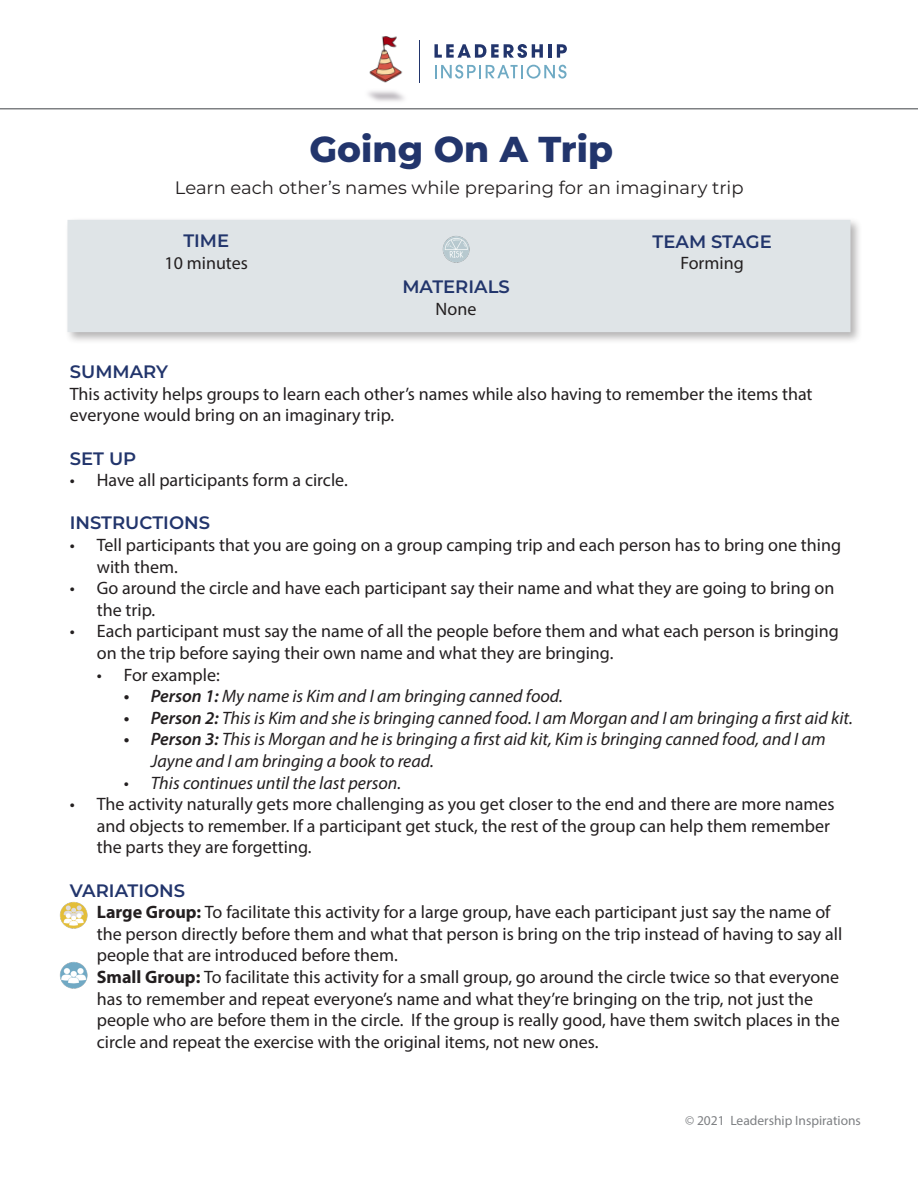
<style>
.page{position:relative;width:918px;height:1188px;background:#fff}
.page>*{position:absolute;margin:0;border:0;box-sizing:border-box;transform-origin:0 0}
.t1{font:800 36px "Montserrat";color:#22356c}
.t2{font:18px/21.6px "Myriad Pro";color:#231f20}
.t3{font:italic 18px/21.6px "Myriad Pro";color:#231f20}
.t4{font:600 18px "Montserrat";color:#22356c}
.t5{font:18px "Montserrat";color:#231f20}
.t6{font:13.5px "Myriad Pro";color:#7e8083}
.s1{font-weight:600}
.s2{font-weight:700}
</style>
<div class="page">
<svg style="left:446px;top:44px;width:97px;height:14px"></svg>
<hr style="left:548px;top:44px;width:4px;height:14px;background:#22356c">
<svg style="left:557px;top:44px;width:10px;height:14px"></svg>
<svg style="left:442px;top:65px;width:125px;height:14px"></svg>
<hr style="left:0;top:108px;width:918px;height:2px;background:#7e8083">
<img style="left:369px;top:36px;width:73px;height:47px">
<div style="left:64px;top:217px;width:799px;height:128px;background:#231f20;opacity:.34"></div>
<div style="left:68px;top:220px;width:782px;height:112px;background:#dfe4e7"></div>
<img style="left:442px;top:236px;width:28px;height:27px">
<img style="left:59px;top:962px;width:29px;height:27px">
<img style="left:59px;top:902px;width:29px;height:27px">
<p class="t1" style="left:310px;top:123px;width:305px">Going On A Trip</p>
<p class="t5" style="left:175px;top:176px;width:570px">Learn each other’s names while preparing for an imaginary trip</p>
<p class="t4" style="left:183px;top:228px;width:47px">TIME</p>
<p class="t2" style="left:165px;top:251px;width:85px">10 minutes</p>
<p class="t4" style="left:402px;top:274px;width:109px">MATERIALS</p>
<p class="t2" style="left:436px;top:298px;width:42px">None</p>
<p class="t4" style="left:653px;top:228px;width:121px">TEAM STAGE</p>
<p class="t2" style="left:681px;top:252px;width:65px">Forming</p>
<p class="t4" style="left:70px;top:359px;width:100px">SUMMARY</p>
<p class="t2" style="left:70px;top:383px;width:744px">This activity helps groups to learn each other’s names while also having to remember the items that everyone would bring on an imaginary trip.</p>
<p class="t4" style="left:70px;top:445px;width:68px">SET UP</p>
<p class="t2" style="left:70px;top:469px;width:279px">• Have all participants form a circle.</p>
<p class="t4" style="left:70px;top:510px;width:142px">INSTRUCTIONS</p>
<p class="t2" style="left:97px;top:534px;width:746px;text-indent:-27px">• Tell participants that you are going on a group camping trip and each person has to bring one thing with them.</p>
<p class="t2" style="left:97px;top:577px;width:739px;text-indent:-27px">• Go around the circle and have each participant say their name and what they are going to bring on the trip.</p>
<p class="t2" style="left:97px;top:620px;width:744px;text-indent:-27px">• Each participant must say the name of all the people before them and what each person is bringing on the trip before saying their own name and what they are bringing.</p>
<p class="t2" style="left:97px;top:664px;width:125px">• For example:</p>
<p class="t3" style="left:124px;top:685px;width:441px"><span class="s1">• Person 1:</span> My name is Kim and I am bringing canned food.</p>
<p class="t3" style="left:124px;top:707px;width:731px"><span class="s1">• Person 2:</span> This is Kim and she is bringing canned food. I am Morgan and I am bringing a first aid kit.</p>
<p class="t3" style="left:151px;top:728px;width:676px;text-indent:-27px"><span class="s1">• Person 3:</span> This is Morgan and he is bringing a first aid kit, Kim is bringing canned food, and I am<br>Jayne and I am bringing a book to read.</p>
<p class="t3" style="left:124px;top:772px;width:279px">• This continues until the last person.</p>
<p class="t2" style="left:97px;top:793px;width:739px;text-indent:-27px">• The activity naturally gets more challenging as you get closer to the end and there are more names and objects to remember. If a participant get stuck, the rest of the group can help them remember the parts they are forgetting.</p>
<p class="t4" style="left:70px;top:877px;width:117px">VARIATIONS</p>
<p class="t2" style="left:97px;top:901px;width:747px;text-indent:-27px"><span class="s2">• Large Group:</span> To facilitate this activity for a large group, have each participant just say the name of the person directly before them and what that person is bring on the trip instead of having to say all people that are introduced before them.</p>
<p class="t2" style="left:97px;top:966px;width:744px;text-indent:-27px"><span class="s2">• Small Group:</span> To facilitate this activity for a small group, go around the circle twice so that everyone has to remember and repeat everyone’s name and what they’re bringing on the trip, not just the people who are before them in the circle. If the group is really good, have them switch places in the circle and repeat the exercise with the original items, not new ones.</p>
<p class="t6" style="left:685px;top:1112px;width:177px">© 2021 Leadership Inspirations</p>
</div>
